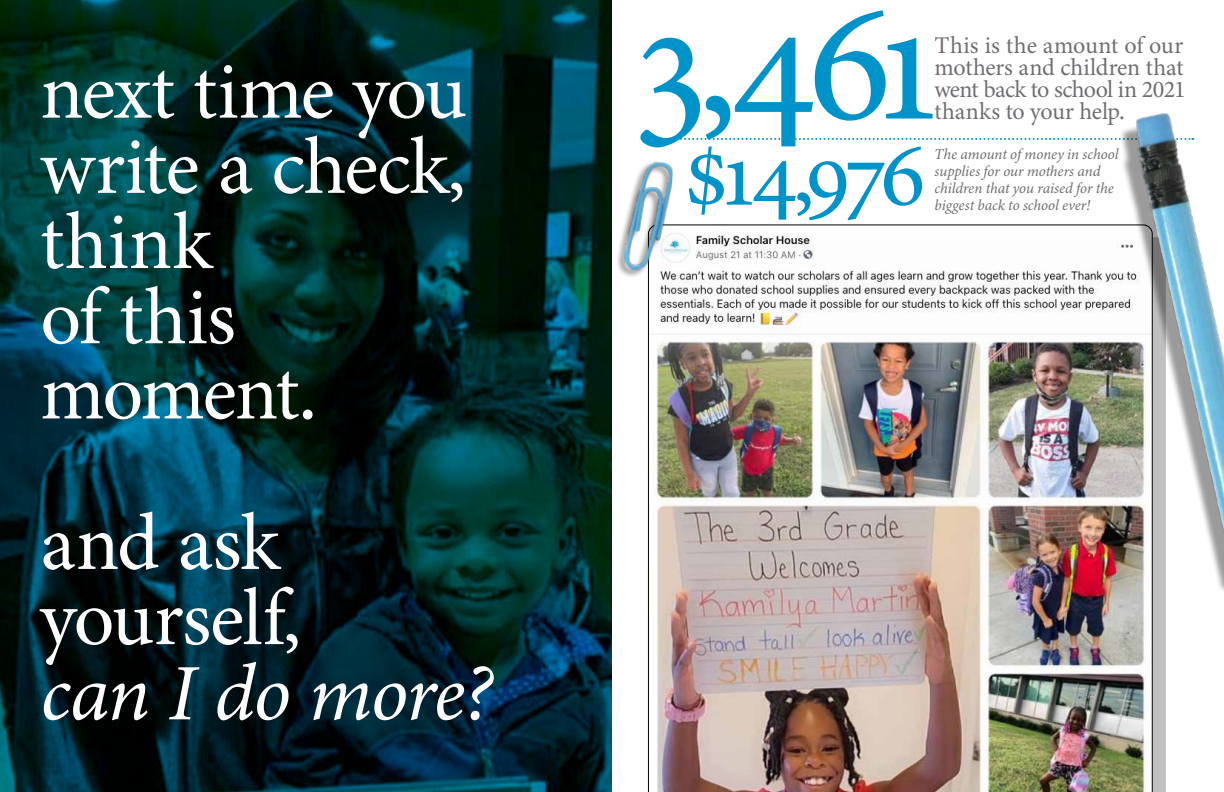
<style>
.page{position:relative;width:1224px;height:792px;background:#fff}
.page>*{position:absolute;margin:0;border:0;box-sizing:border-box;transform-origin:0 0}
.t1{font:178.5px "Minion 3";color:#0093c9}
.t2{font:96px "Minion 3";color:#0093c9}
.t3{font:80px/75.2px "Minion 3";letter-spacing:-.02em;color:#fff}
.t4{font:italic 80px "Minion 3";letter-spacing:-.02em;color:#fff}
.t5{font:24px/22px "Minion 3";letter-spacing:-.015em;color:#6d6e71;text-align:justify}
.t6{font:italic 15px/17px "Minion 3";letter-spacing:-.005em;color:#6d6e71}
</style>
<div class="page">
<img style="left:0;top:0;width:612px;height:792px">
<img style="left:648px;top:225px;width:505px;height:567px">
<svg style="left:648px;top:138px;width:463px;height:2px"></svg>
<div style="left:1118px;top:121px;width:106px;height:473px;background:#000;opacity:.4"></div>
<img style="left:1111px;top:113px;width:113px;height:461px">
<div style="left:616px;top:160px;width:58px;height:118px;background:#000;opacity:.5"></div>
<img style="left:623px;top:161px;width:50px;height:111px">
<h3 class="t3" style="left:40px;top:54px;width:428px">next time you write a check, think<br>of this moment.</h3>
<h3 class="t3" style="left:40px;top:505px;width:262px">and ask yourself,</h3>
<h3 class="t4" style="left:40px;top:638px;width:454px">can I do more?</h3>
<h1 class="t1" style="left:636px;top:-63px;width:303px">3,461</h1>
<h2 class="t2" style="left:684px;top:107px;width:244px">$14,976</h2>
<h3 class="t5" style="left:935px;top:34px;width:253px">This is the amount of our mothers and children that went back to school in 2021 thanks to your help.</h3>
<p class="t6" style="left:935px;top:146px;width:185px">The amount of money in school supplies for our mothers and children that you raised for the biggest back to school ever!</p>
</div>
